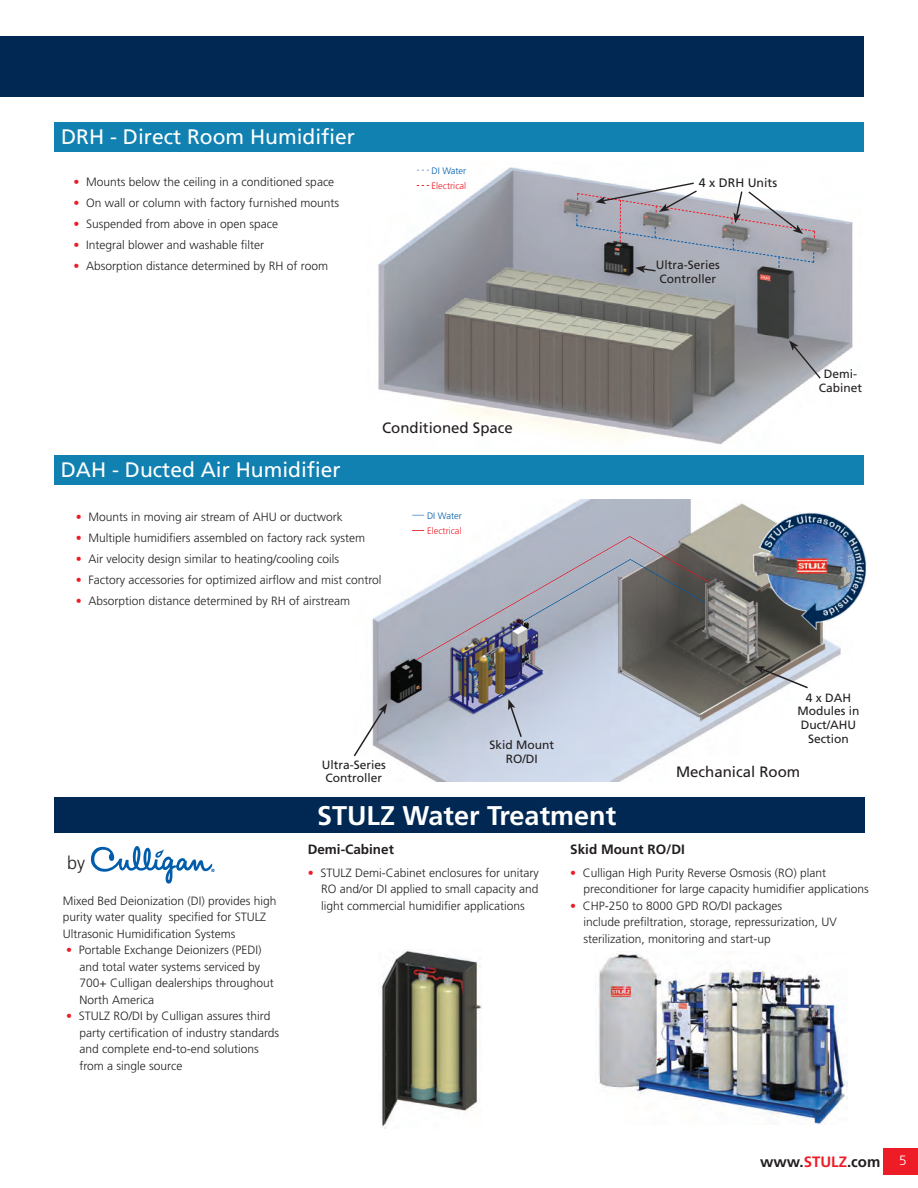
<style>
.page{position:relative;width:918px;height:1188px;background:#fff}
.page>*{position:absolute;margin:0;border:0;box-sizing:border-box;transform-origin:0 0}
.t1{font:700 27px "Frutiger";color:#fff}
.t2{font:21px "Frutiger";color:#fff}
.t3{font:300 18px "Frutiger";color:#231f20}
.t4{font:15px "Frutiger";color:#231f20}
.t5{font:700 15px "Frutiger";color:#231f20}
.t6{font:700 13.5px "Frutiger";color:#231f20}
.t7{font:300 13.5px "Frutiger";color:#fff}
.t8{font:12.3px "Frutiger";color:#231f20}
.t9{font:300 12px/16.5px "Frutiger";color:#231f20}
.t10{font:12px/13.8px "Frutiger";color:#231f20;text-align:center}
.t11{font:300 9.3px "Frutiger";color:#ee1c27}
.t12{font:300 9.3px "Frutiger";color:#015dab}
.s1{color:#ee1c27}
</style>
<div class="page">
<svg style="left:883px;top:1174px;width:35px;height:1px"></svg>
<div style="left:39px;top:37px;width:825px;height:60px;background:#002853"></div>
<div style="left:883px;top:1148px;width:35px;height:26px;background:#ee1c27"></div>
<div style="left:0;top:37px;width:739px;height:60px;background:#002853"></div>
<img style="left:598px;top:953px;width:250px;height:171px">
<img style="left:372px;top:500px;width:469px;height:281px">
<img style="left:378px;top:167px;width:475px;height:278px">
<div style="left:54px;top:455px;width:810px;height:30px;background:#1181b1"></div>
<div style="left:54px;top:122px;width:810px;height:30px;background:#1181b1"></div>
<div style="left:54px;top:797px;width:810px;height:35px;background:#002853"></div>
<svg style="left:754px;top:666px;width:56px;height:24px"></svg>
<svg style="left:91px;top:846px;width:123px;height:38px"></svg>
<svg style="left:789px;top:340px;width:33px;height:40px"></svg>
<svg style="left:353px;top:703px;width:34px;height:55px"></svg>
<svg style="left:508px;top:699px;width:15px;height:40px"></svg>
<hr style="left:415px;top:168px;width:15px;height:3px;background:#fff">
<svg style="left:416px;top:169px;width:13px;height:2px"></svg>
<hr style="left:415px;top:183px;width:15px;height:4px;background:#fff">
<hr style="left:415px;top:184px;width:15px;height:3px;background:#231f20;opacity:.4">
<hr style="left:410px;top:513px;width:15px;height:3px;background:#fff">
<svg style="left:412px;top:514px;width:13px;height:2px"></svg>
<hr style="left:410px;top:528px;width:15px;height:4px;background:#fff">
<svg style="left:576px;top:182px;width:239px;height:91px"></svg>
<svg style="left:412px;top:530px;width:300px;height:132px"></svg>
<img style="left:695px;top:570px;width:36px;height:70px">
<img style="left:381px;top:950px;width:100px;height:178px">
<img style="left:752px;top:508px;width:115px;height:123px">
<p class="t2" style="left:61px;top:125px;width:296px">DRH - Direct Room Humidifier</p>
<p class="t9" style="left:74px;top:173px;width:262px"><span class="s1">•</span> Mounts below the ceiling in a conditioned space</p>
<p class="t9" style="left:74px;top:194px;width:267px"><span class="s1">•</span> On wall or column with factory furnished mounts</p>
<p class="t9" style="left:74px;top:215px;width:206px"><span class="s1">•</span> Suspended from above in open space</p>
<p class="t9" style="left:74px;top:236px;width:192px"><span class="s1">•</span> Integral blower and washable filter</p>
<p class="t9" style="left:74px;top:257px;width:256px"><span class="s1">•</span> Absorption distance determined by RH of room</p>
<p class="t12" style="left:432px;top:165px;width:36px">DI Water</p>
<p class="t11" style="left:432px;top:180px;width:36px">Electrical</p>
<p class="t8" style="left:699px;top:176px;width:80px">4 x DRH Units</p>
<p class="t10" style="left:656px;top:258px;width:66px">Ultra-Series<br>Controller</p>
<p class="t2" style="left:61px;top:457px;width:282px">DAH - Ducted Air Humidifier</p>
<p class="t4" style="left:382px;top:419px;width:132px">Conditioned Space</p>
<p class="t9" style="left:76px;top:509px;width:269px"><span class="s1">•</span> Mounts in moving air stream of AHU or ductwork</p>
<p class="t9" style="left:76px;top:530px;width:291px"><span class="s1">•</span> Multiple humidifiers assembled on factory rack system</p>
<p class="t9" style="left:76px;top:551px;width:265px"><span class="s1">•</span> Air velocity design similar to heating/cooling coils</p>
<p class="t9" style="left:76px;top:572px;width:307px"><span class="s1">•</span> Factory accessories for optimized airflow and mist control</p>
<p class="t9" style="left:76px;top:593px;width:276px"><span class="s1">•</span> Absorption distance determined by RH of airstream</p>
<p class="t12" style="left:427px;top:510px;width:36px">DI Water</p>
<p class="t11" style="left:427px;top:525px;width:36px">Electrical</p>
<p class="t10" style="left:819px;top:367px;width:45px">Demi-<br>Cabinet</p>
<p class="t3" style="left:67px;top:852px;width:20px">by</p>
<p class="t9" style="left:63px;top:893px;width:215px">Mixed Bed Deionization (DI) provides high purity water quality specified for STULZ<br>Ultrasonic Humidification Systems</p>
<p class="t9" style="left:66px;top:942px;width:197px"><span class="s1">•</span> Portable Exchange Deionizers (PEDI)</p>
<p class="t9" style="left:80px;top:959px;width:182px">and total water systems serviced by</p>
<p class="t9" style="left:80px;top:975px;width:196px">700+ Culligan dealerships throughout</p>
<p class="t9" style="left:80px;top:992px;width:76px">North America</p>
<p class="t9" style="left:66px;top:1008px;width:206px"><span class="s1">•</span> STULZ RO/DI by Culligan assures third</p>
<p class="t9" style="left:80px;top:1025px;width:201px">party certification of industry standards</p>
<p class="t9" style="left:80px;top:1041px;width:181px">and complete end-to-end solutions</p>
<p class="t9" style="left:80px;top:1058px;width:104px">from a single source</p>
<p class="t10" style="left:322px;top:758px;width:66px">Ultra-Series<br>Controller</p>
<p class="t10" style="left:489px;top:738px;width:66px">Skid Mount<br>RO/DI</p>
<p class="t1" style="left:317px;top:799px;width:301px">STULZ Water Treatment</p>
<p class="t10" style="left:798px;top:691px;width:64px">4 x DAH<br>Modules in<br>Duct/AHU</p>
<p class="t10" style="left:808px;top:732px;width:42px">Section</p>
<p class="t4" style="left:676px;top:762px;width:126px">Mechanical Room</p>
<p class="t6" style="left:308px;top:841px;width:88px">Demi-Cabinet</p>
<p class="t9" style="left:308px;top:864px;width:233px"><span class="s1">•</span> STULZ Demi-Cabinet enclosures for unitary</p>
<p class="t9" style="left:321px;top:881px;width:219px">RO and/or DI applied to small capacity and</p>
<p class="t9" style="left:321px;top:897px;width:205px">light commercial humidifier applications</p>
<p class="t6" style="left:570px;top:841px;width:116px">Skid Mount RO/DI</p>
<p class="t9" style="left:570px;top:864px;width:258px"><span class="s1">•</span> Culligan High Purity Reverse Osmosis (RO) plant</p>
<p class="t9" style="left:584px;top:881px;width:287px">preconditioner for large capacity humidifier applications</p>
<p class="t9" style="left:570px;top:897px;width:214px"><span class="s1">•</span> CHP-250 to 8000 GPD RO/DI packages</p>
<p class="t9" style="left:584px;top:914px;width:255px">include prefiltration, storage, repressurization, UV</p>
<p class="t9" style="left:584px;top:930px;width:189px">sterilization, monitoring and start-up</p>
<p class="t5" style="left:760px;top:1153px;width:122px">www.<span class="s1">STULZ</span>.com</p>
<p class="t7" style="left:899px;top:1153px;width:9px">5</p>
</div>
